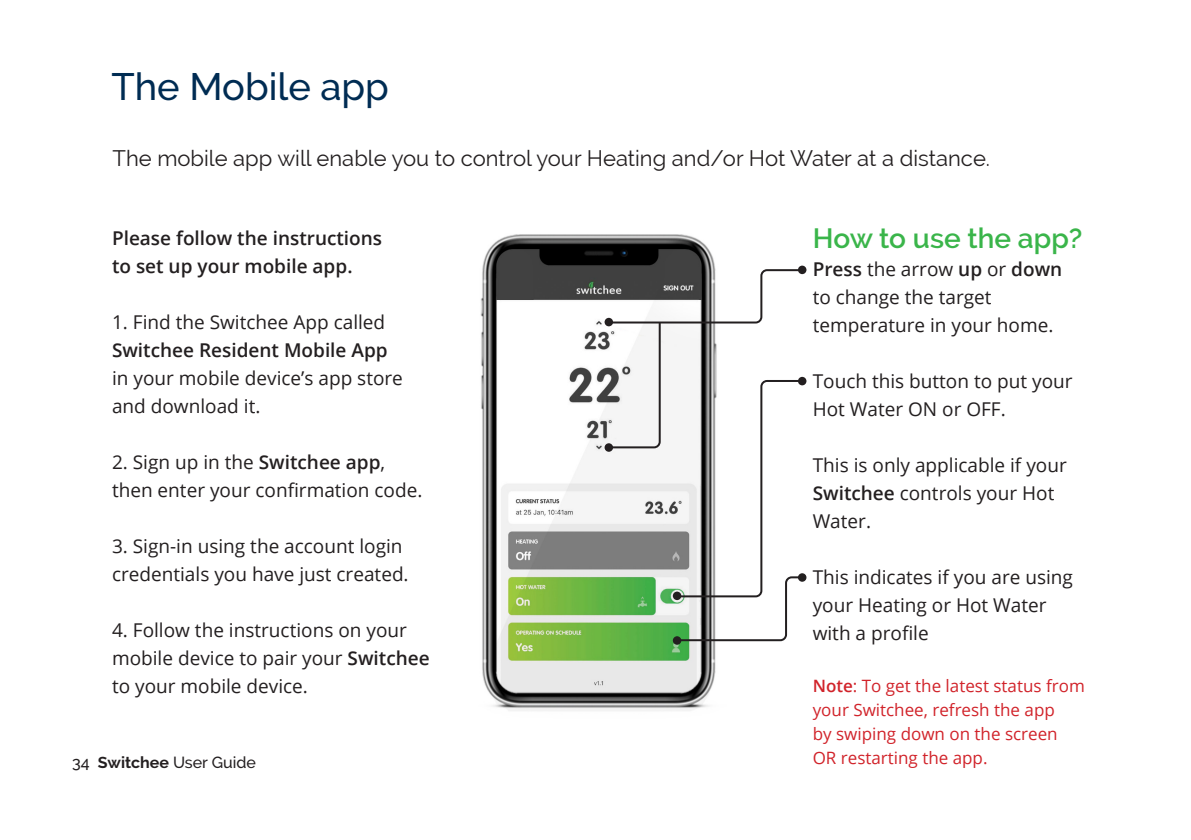
<style>
.page{position:relative;width:1191px;height:840px;background:#fff}
.page>*{position:absolute;margin:0;border:0;box-sizing:border-box;transform-origin:0 0}
.t1{font:500 38px "Raleway";color:#002c53}
.t2{font:600 28px "Raleway";color:#3ab54a}
.t3{font:22px "Raleway";color:#231f20}
.t4{font:19px/28px "Open Sans";color:#231f20}
.t5{font:600 19px/28px "Open Sans";color:#231f20}
.t6{font:17px/24px "Open Sans";color:#d1232a}
.t7{font:500 16px "Raleway";color:#231f20}
.s1{font-weight:600}
.s2{font-weight:700}
</style>
<div class="page">
<img style="left:480px;top:234px;width:258px;height:477px">
<div style="left:798px;top:265px;width:8px;height:9px;background:#231f20;border-radius:50%"></div>
<div style="left:798px;top:376px;width:8px;height:9px;background:#231f20;border-radius:50%"></div>
<div style="left:798px;top:573px;width:8px;height:8px;background:#231f20;border-radius:50%"></div>
<div style="left:673px;top:636px;width:8px;height:8px;background:#231f20;border-radius:50%"></div>
<svg style="left:604px;top:268px;width:199px;height:373px"></svg>
<p class="t1" style="left:111px;top:64px;width:279px">The Mobile app</p>
<p class="t3" style="left:112px;top:146px;width:879px">The mobile app will enable you to control your Heating and/or Hot Water at a distance.</p>
<p class="t5" style="left:112px;top:223px;width:272px">Please follow the instructions to set up your mobile app.</p>
<p class="t4" style="left:112px;top:307px;width:292px">1. Find the Switchee App called<br><span class="s1">Switchee Resident Mobile App </span>in your mobile device’s app store and download it.</p>
<p class="t4" style="left:112px;top:447px;width:312px">2. Sign up in the <span class="s1">Switchee app</span>, then enter your confirmation code.</p>
<p class="t4" style="left:112px;top:531px;width:298px">3. Sign-in using the account login credentials you have just created.</p>
<p class="t4" style="left:112px;top:615px;width:319px">4. Follow the instructions on your mobile device to pair your <span class="s1">Switchee </span>to your mobile device.</p>
<p class="t7" style="left:72px;top:752px;width:185px">34 <span class="s2">Switchee</span> User Guide</p>
<p class="t2" style="left:812px;top:221px;width:271px">How to use the app?</p>
<p class="t4" style="left:812px;top:254px;width:251px"><span class="s1">Press</span> the arrow <span class="s1">up</span> or <span class="s1">down </span>to change the target temperature in your home.</p>
<p class="t4" style="left:812px;top:366px;width:261px">Touch this button to put your<br>Hot Water ON or OFF.</p>
<p class="t4" style="left:812px;top:450px;width:256px">This is only applicable if your<br><span class="s1">Switchee</span> controls your Hot<br>Water.</p>
<p class="t4" style="left:812px;top:562px;width:262px">This indicates if you are using your Heating or Hot Water with a profile</p>
<p class="t6" style="left:812px;top:673px;width:274px"><span class="s1">Note</span>: To get the latest status from your Switchee, refresh the app<br>by swiping down on the screen<br>OR restarting the app.</p>
</div>
